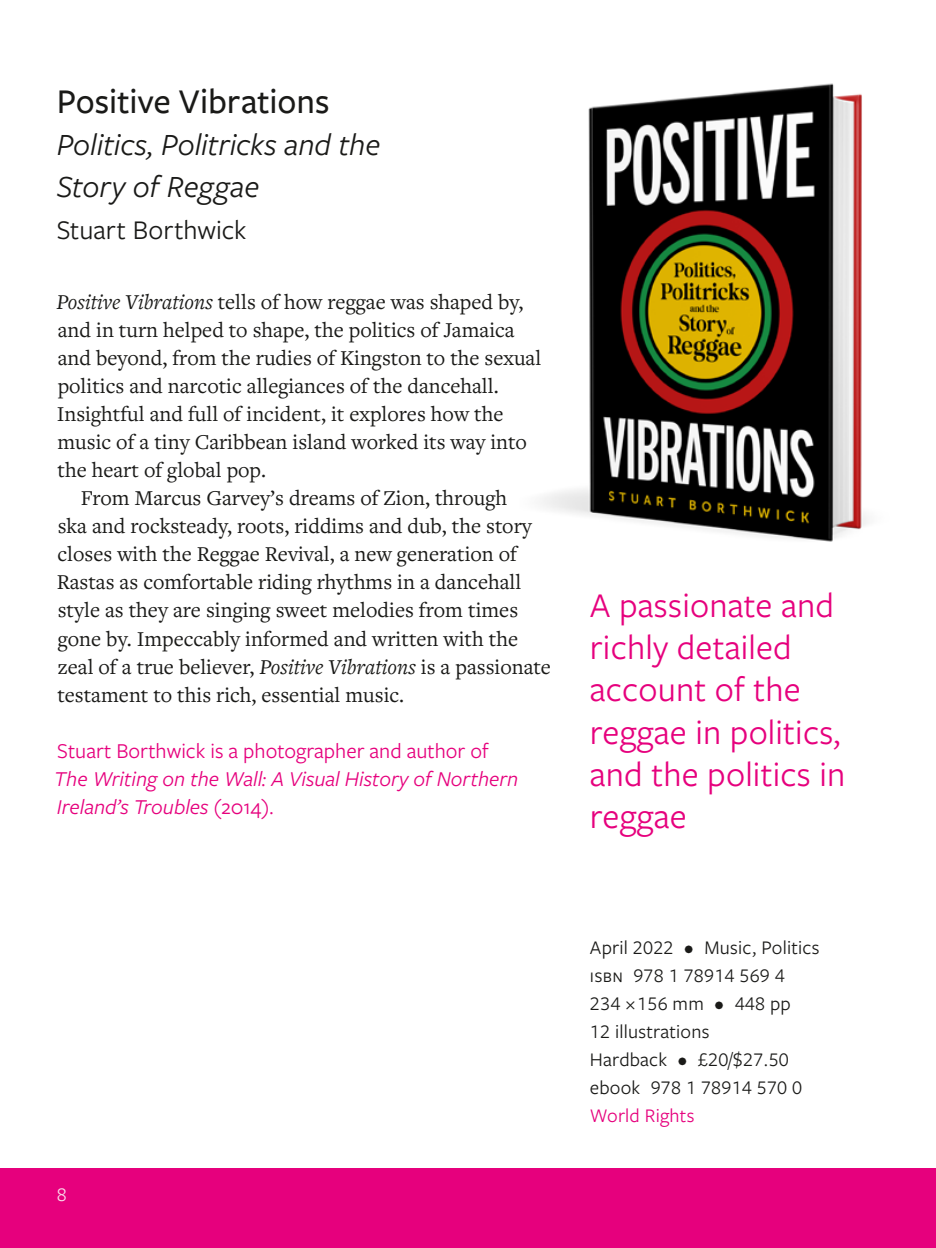
<style>
.page{position:relative;width:936px;height:1248px;background:#fff}
.page>*{position:absolute;margin:0;border:0;box-sizing:border-box;transform-origin:0 0}
.t1{font:36px/42px "Freight Sans Pro";letter-spacing:.005em;color:#e6007d}
.t2{font:500 36px "Freight Sans Pro";letter-spacing:-.005em;color:#1a1a18}
.t3{font:italic 32px/42px "Freight Sans Pro";color:#1a1a18}
.t4{font:28px "Freight Sans Pro";color:#1a1a18}
.t5{font:22px "Freight Text Pro";color:#1a1a18}
.t6{font:italic 22px/28px "Freight Sans Pro";color:#e6007d}
.t7{font:22px "Freight Sans Pro";color:#e6007d}
.t8{font:20px/28px "Freight Sans Pro";letter-spacing:.01em;color:#1a1a18}
.t9{font:20px "Freight Sans Pro";letter-spacing:.01em;color:#e6007d}
.t10{font:20px "Freight Sans Pro";color:#fadceb}
.s1{font-style:italic}
.s2{font-style:normal}
</style>
<div class="page">
<img style="left:541px;top:83px;width:327px;height:459px">
<div style="left:0;top:1168px;width:935px;height:79px;background:#e6007d"></div>
<h1 class="t2" style="left:57px;top:77px;width:274px">Positive Vibrations</h1>
<h2 class="t3" style="left:57px;top:122px;width:325px">Politics, Politricks and the<br>Story of Reggae</h2>
<p class="t4" style="left:57px;top:211px;width:191px">Stuart Borthwick</p>
<p class="t5" style="left:57px;top:287px;width:468px"><span class="s1">Positive Vibrations</span> tells of how reggae was shaped by,</p>
<p class="t5" style="left:58px;top:315px;width:458px">and in turn helped to shape, the politics of Jamaica</p>
<p class="t5" style="left:58px;top:343px;width:485px">and beyond, from the rudies of Kingston to the sexual</p>
<p class="t5" style="left:58px;top:371px;width:442px">politics and narcotic allegiances of the dancehall.</p>
<p class="t5" style="left:57px;top:400px;width:448px">Insightful and full of incident, it explores how the</p>
<p class="t5" style="left:57px;top:428px;width:471px">music of a tiny Caribbean island worked its way into</p>
<p class="t5" style="left:58px;top:456px;width:210px">the heart of global pop.</p>
<p class="t5" style="left:81px;top:484px;width:428px">From Marcus Garvey’s dreams of Zion, through</p>
<p class="t5" style="left:58px;top:512px;width:475px">ska and rocksteady, roots, riddims and dub, the story</p>
<p class="t5" style="left:58px;top:540px;width:461px">closes with the Reggae Revival, a new generation of</p>
<p class="t5" style="left:57px;top:568px;width:466px">Rastas as comfortable riding rhythms in a dancehall</p>
<p class="t5" style="left:58px;top:596px;width:462px">style as they are singing sweet melodies from times</p>
<p class="t5" style="left:58px;top:624px;width:461px">gone by. Impeccably informed and written with the</p>
<p class="t5" style="left:58px;top:652px;width:494px">zeal of a true believer, <span class="s1">Positive Vibrations</span> is a passionate</p>
<p class="t5" style="left:58px;top:680px;width:348px">testament to this rich, essential music.</p>
<p class="t7" style="left:57px;top:735px;width:433px">Stuart Borthwick is a photographer and author of</p>
<p class="t6" style="left:54px;top:763px;width:465px">The Writing on the Wall: A Visual History of Northern<br>Ireland’s Troubles <span class="s2">(2014).</span></p>
<h1 class="t1" style="left:590px;top:583px;width:257px">A passionate and richly detailed account of the reggae in politics, and the politics in reggae</h1>
<p class="t10" style="left:57px;top:1180px;width:11px">8</p>
<p class="t8" style="left:590px;top:932px;width:231px">April 2022 • Music, Politics isbn 978 1 78914 569 4<br>234 × 156 mm • 448 pp<br>12 illustrations<br>Hardback • £20/$27.50 ebook 978 1 78914 570 0</p>
<p class="t9" style="left:590px;top:1101px;width:106px">World Rights</p>
</div>
